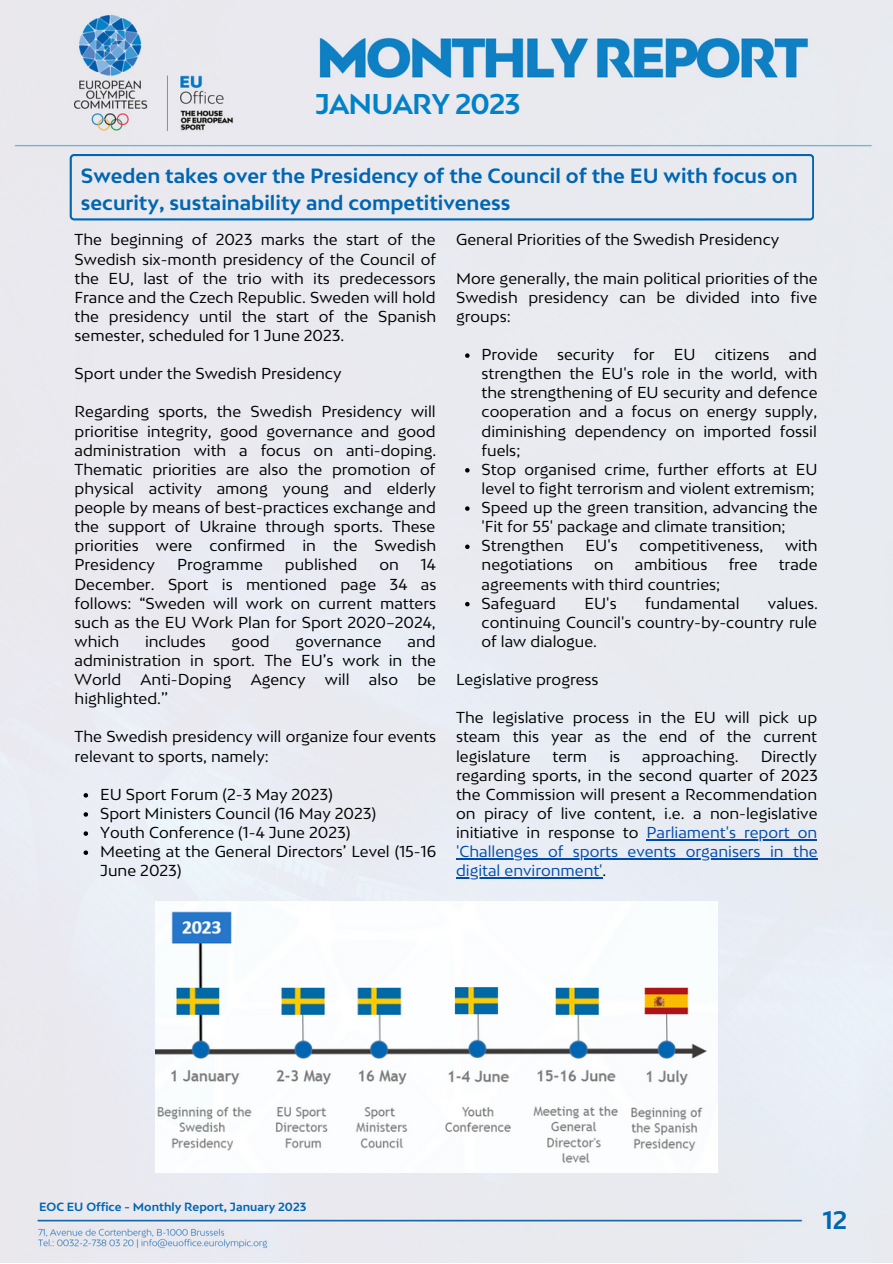
<style>
.page{position:relative;width:893px;height:1264px;background:#fff}
.page>*{position:absolute;margin:0;border:0;box-sizing:border-box;transform-origin:0 0}
.t1{font:700 27px "Bw Mitga";letter-spacing:-.03em;color:#0081c8}
.t2{font:700 24px "Bw Mitga";color:#0066b2}
.t3{font:700 19.5px/27px "Bw Mitga";color:#0066b2}
.t4{font:15px/19px "Bw Mitga";color:#000;text-align:justify}
.t5{font:700 11.25px "Bw Mitga";color:#0066b2}
.s1{color:#004aad}
</style>
<div class="page">
<div style="left:0;top:0;width:892px;height:1262px;background:#e9eaef"></div>
<svg style="left:70px;top:154px;width:744px;height:66px;background:#d8e0ea"></svg>
<img style="left:155px;top:901px;width:562px;height:271px">
<svg style="left:84px;top:793px;width:4px;height:4px"></svg>
<svg style="left:84px;top:812px;width:4px;height:4px"></svg>
<svg style="left:84px;top:831px;width:4px;height:4px"></svg>
<svg style="left:84px;top:850px;width:4px;height:5px"></svg>
<svg style="left:465px;top:353px;width:4px;height:5px"></svg>
<svg style="left:465px;top:468px;width:4px;height:4px"></svg>
<svg style="left:465px;top:506px;width:4px;height:5px"></svg>
<svg style="left:465px;top:544px;width:4px;height:5px"></svg>
<svg style="left:465px;top:602px;width:4px;height:4px"></svg>
<hr style="left:646px;top:839px;width:171px;height:1px;background:#004aad">
<hr style="left:456px;top:858px;width:361px;height:1px;background:#004aad">
<hr style="left:456px;top:877px;width:146px;height:1px;background:#004aad">
<h1 class="t1" style="left:315px;top:88px;width:207px">JANUARY 2023</h1>
<h3 class="t3" style="left:81px;top:162px;width:718px">Sweden takes over the Presidency of the Council of the EU with focus on security, sustainability and competitiveness</h3>
<p class="t4" style="left:75px;top:230px;width:363px">The beginning of 2023 marks the start of the Swedish six-month presidency of the Council of the EU, last of the trio with its predecessors France and the Czech Republic. Sweden will hold the presidency until the start of the Spanish semester, scheduled for 1 June 2023.</p>
<p class="t4" style="left:75px;top:364px;width:268px">Sport under the Swedish Presidency</p>
<p class="t4" style="left:75px;top:402px;width:363px">Regarding sports, the Swedish Presidency will prioritise integrity, good governance and good administration with a focus on anti-doping.<br>Thematic priorities are also the promotion of physical activity among young and elderly people by means of best-practices exchange and the support of Ukraine through sports. These priorities were confirmed in the Swedish Presidency</p>
<p class="t4" style="left:177px;top:555px;width:87px">Programme</p>
<p class="t4" style="left:285px;top:555px;width:74px">published</p>
<p class="t4" style="left:379px;top:555px;width:21px">on</p>
<p class="t4" style="left:75px;top:555px;width:363px;text-indent:346px">14<br>December. Sport is mentioned page 34 as follows: “Sweden will work on current matters such as the EU Work Plan for Sport 2020–2024, which</p>
<p class="t4" style="left:75px;top:631px;width:363px;text-indent:333px">and administration in sport. The EU’s work in the World</p>
<p class="t4" style="left:145px;top:631px;width:62px">includes</p>
<p class="t4" style="left:231px;top:631px;width:39px">good</p>
<p class="t4" style="left:295px;top:631px;width:88px">governance</p>
<p class="t4" style="left:141px;top:670px;width:92px">Anti-Doping</p>
<p class="t4" style="left:251px;top:670px;width:56px">Agency</p>
<p class="t4" style="left:325px;top:670px;width:26px">will</p>
<p class="t4" style="left:369px;top:670px;width:31px">also</p>
<p class="t4" style="left:417px;top:670px;width:20px">be</p>
<p class="t4" style="left:75px;top:689px;width:95px">highlighted.’’</p>
<p class="t4" style="left:75px;top:727px;width:363px">The Swedish presidency will organize four events relevant to sports, namely:</p>
<p class="t4" style="left:100px;top:784px;width:337px;text-align:left">EU Sport Forum (2-3 May 2023)<br>Sport Ministers Council (16 May 2023)<br>Youth Conference (1-4 June 2023)<br>Meeting at the General Directors’ Level (15-16<br>June 2023)</p>
<p class="t4" style="left:456px;top:230px;width:325px">General Priorities of the Swedish Presidency</p>
<p class="t4" style="left:456px;top:268px;width:363px">More generally, the main political priorities of the Swedish presidency can be divided into five groups:</p>
<p class="t4" style="left:481px;top:345px;width:58px">Provide</p>
<p class="t4" style="left:557px;top:345px;width:59px">security</p>
<p class="t4" style="left:633px;top:345px;width:23px">for</p>
<p class="t4" style="left:673px;top:345px;width:23px">EU</p>
<p class="t4" style="left:714px;top:345px;width:56px">citizens</p>
<p class="t4" style="left:481px;top:345px;width:337px;text-align:left;text-indent:307px">and strengthen the EU's role in the world, with the strengthening of EU security and defence cooperation and a focus on energy supply, diminishing dependency on imported fossil fuels;<br>Stop organised crime, further efforts at EU level to fight terrorism and violent extremism; Speed up the green transition, advancing the 'Fit for 55' package and climate transition; Strengthen</p>
<p class="t4" style="left:585px;top:536px;width:34px">EU's</p>
<p class="t4" style="left:639px;top:536px;width:125px">competitiveness,</p>
<p class="t4" style="left:785px;top:536px;width:34px">with</p>
<p class="t4" style="left:481px;top:555px;width:93px">negotiations</p>
<p class="t4" style="left:594px;top:555px;width:21px">on</p>
<p class="t4" style="left:635px;top:555px;width:74px">ambitious</p>
<p class="t4" style="left:728px;top:555px;width:30px">free</p>
<p class="t4" style="left:778px;top:555px;width:40px">trade</p>
<p class="t4" style="left:481px;top:574px;width:240px">agreements with third countries;<br>Safeguard</p>
<p class="t4" style="left:584px;top:593px;width:34px">EU's</p>
<p class="t4" style="left:645px;top:593px;width:96px">fundamental</p>
<p class="t4" style="left:481px;top:593px;width:338px;text-indent:286px">values. continuing Council's country-by-country rule of law dialogue.</p>
<p class="t4" style="left:456px;top:670px;width:144px">Legislative progress</p>
<p class="t4" style="left:456px;top:708px;width:362px">The legislative process in the EU will pick up steam this year as the end of the current legislature</p>
<p class="t4" style="left:456px;top:746px;width:363px;text-indent:304px">Directly regarding sports, in the second quarter of 2023 the Commission will present a Recommendation on piracy of live content, i.e. a non-legislative initiative in response to <span class="s1">Parliament's report on 'Challenges of sports events organisers in the digital environment'</span>.</p>
<p class="t4" style="left:552px;top:746px;width:36px">term</p>
<p class="t4" style="left:609px;top:746px;width:12px">is</p>
<p class="t4" style="left:642px;top:746px;width:98px">approaching.</p>
<p class="t5" style="left:39px;top:1199px;width:269px">EOC EU Office - Monthly Report, January 2023</p>
<h2 class="t2" style="left:822px;top:1205px;width:26px">12</h2>
</div>
